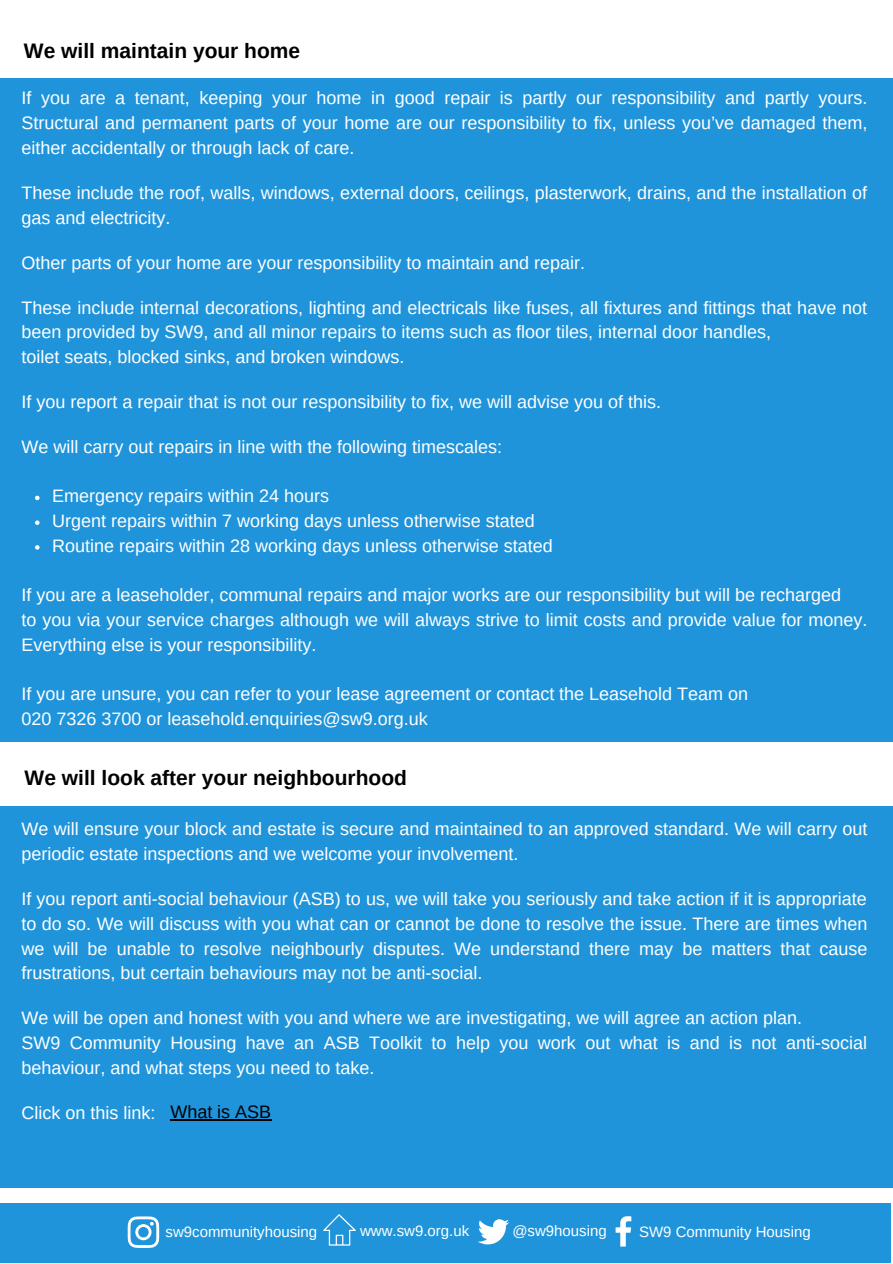
<style>
.page{position:relative;width:893px;height:1264px;background:#fff}
.page>*{position:absolute;margin:0;border:0;box-sizing:border-box;transform-origin:0 0}
.t1{font:700 21px "Arimo";color:#000}
.t2{font:18px/24.8px "Arimo";color:#fff}
.t3{font:18px "Arimo";color:#000}
.t4{font:15px "Arimo";color:#fff}
</style>
<div class="page">
<div style="left:0;top:78px;width:892px;height:663px;background:#1f94db"></div>
<svg style="left:35px;top:495px;width:5px;height:5px"></svg>
<svg style="left:35px;top:520px;width:5px;height:5px"></svg>
<svg style="left:35px;top:545px;width:5px;height:4px"></svg>
<div style="left:0;top:1202px;width:890px;height:60px;background:#1f94db"></div>
<svg style="left:127px;top:1216px;width:32px;height:31px"></svg>
<svg style="left:323px;top:1214px;width:33px;height:31px"></svg>
<svg style="left:478px;top:1219px;width:31px;height:25px"></svg>
<svg style="left:615px;top:1216px;width:16px;height:30px"></svg>
<div style="left:0;top:805px;width:892px;height:382px;background:#1f94db"></div>
<hr style="left:170px;top:1119px;width:101px;height:1px;background:#000">
<p class="t1" style="left:24px;top:39px;width:278px">We will maintain your home</p>
<p class="t2" style="left:22px;top:86px;width:847px;text-align:justify">If you are a tenant, keeping your home in good repair is partly our responsibility and partly yours.<br>Structural and permanent parts of your home are our responsibility to fix, unless you’ve damaged them, either accidentally or through lack of care.</p>
<p class="t2" style="left:22px;top:180px;width:847px">These include the roof, walls, windows, external doors, ceilings, plasterwork, drains, and the installation of gas and electricity.</p>
<p class="t2" style="left:22px;top:250px;width:565px">Other parts of your home are your responsibility to maintain and repair.</p>
<p class="t2" style="left:22px;top:295px;width:847px">These include internal decorations, lighting and electricals like fuses, all fixtures and fittings that have not been provided by SW9, and all minor repairs to items such as floor tiles, internal door handles,</p>
<p class="t2" style="left:22px;top:344px;width:384px">toilet seats, blocked sinks, and broken windows.</p>
<p class="t2" style="left:22px;top:389px;width:641px">If you report a repair that is not our responsibility to fix, we will advise you of this.</p>
<p class="t2" style="left:22px;top:434px;width:482px">We will carry out repairs in line with the following timescales:</p>
<p class="t2" style="left:52px;top:484px;width:278px">Emergency repairs within 24 hours</p>
<p class="t2" style="left:52px;top:508px;width:484px">Urgent repairs within 7 working days unless otherwise stated</p>
<p class="t2" style="left:52px;top:533px;width:502px">Routine repairs within 28 working days unless otherwise stated</p>
<p class="t2" style="left:22px;top:582px;width:821px">If you are a leaseholder, communal repairs and major works are our responsibility but will be recharged</p>
<p class="t2" style="left:22px;top:607px;width:847px">to you via your service charges although we will always strive to limit costs and provide value for money.<br>Everything else is your responsibility.</p>
<p class="t2" style="left:22px;top:681px;width:728px">If you are unsure, you can refer to your lease agreement or contact the Leasehold Team on</p>
<p class="t2" style="left:22px;top:706px;width:408px">020 7326 3700 or leasehold.enquiries@sw9.org.uk</p>
<p class="t1" style="left:25px;top:766px;width:384px">We will look after your neighbourhood</p>
<p class="t2" style="left:22px;top:816px;width:847px">We will ensure your block and estate is secure and maintained to an approved standard. We will carry out periodic estate inspections and we welcome your involvement.</p>
<p class="t2" style="left:22px;top:886px;width:847px;text-align:justify">If you report anti-social behaviour (ASB) to us, we will take you seriously and take action if it is appropriate to do so. We will discuss with you what can or cannot be done to resolve the issue. There are times when we will be unable to resolve neighbourly disputes. We understand there may be matters that cause frustrations, but certain behaviours may not be anti-social.</p>
<p class="t2" style="left:22px;top:1005px;width:782px">We will be open and honest with you and where we are investigating, we will agree an action plan.</p>
<p class="t2" style="left:22px;top:1030px;width:846px">SW9 Community Housing have an ASB Toolkit to help you work out what is and is not anti-social behaviour, and what steps you need to take.</p>
<p class="t2" style="left:22px;top:1100px;width:135px">Click on this link:</p>
<p class="t3" style="left:170px;top:1101px;width:102px">What is ASB</p>
<p class="t4" style="left:166px;top:1222px;width:153px">sw9communityhousing</p>
<p class="t4" style="left:512px;top:1222px;width:96px">@sw9housing</p>
<p class="t4" style="left:639px;top:1222px;width:173px">SW9 Community Housing</p>
<p class="t4" style="left:383px;top:1222px;width:78px">.sw9.org.uk</p>
<p class="t4" style="left:503px;top:1222px;width:96px">@sw9housing</p>
<p class="t4" style="left:629px;top:1222px;width:173px">SW9 Community Housing</p>
<p class="t4" style="left:156px;top:1222px;width:153px">sw9communityhousing</p>
<p class="t4" style="left:351px;top:1222px;width:120px">wwww.sw9.org.uk</p>
</div>
